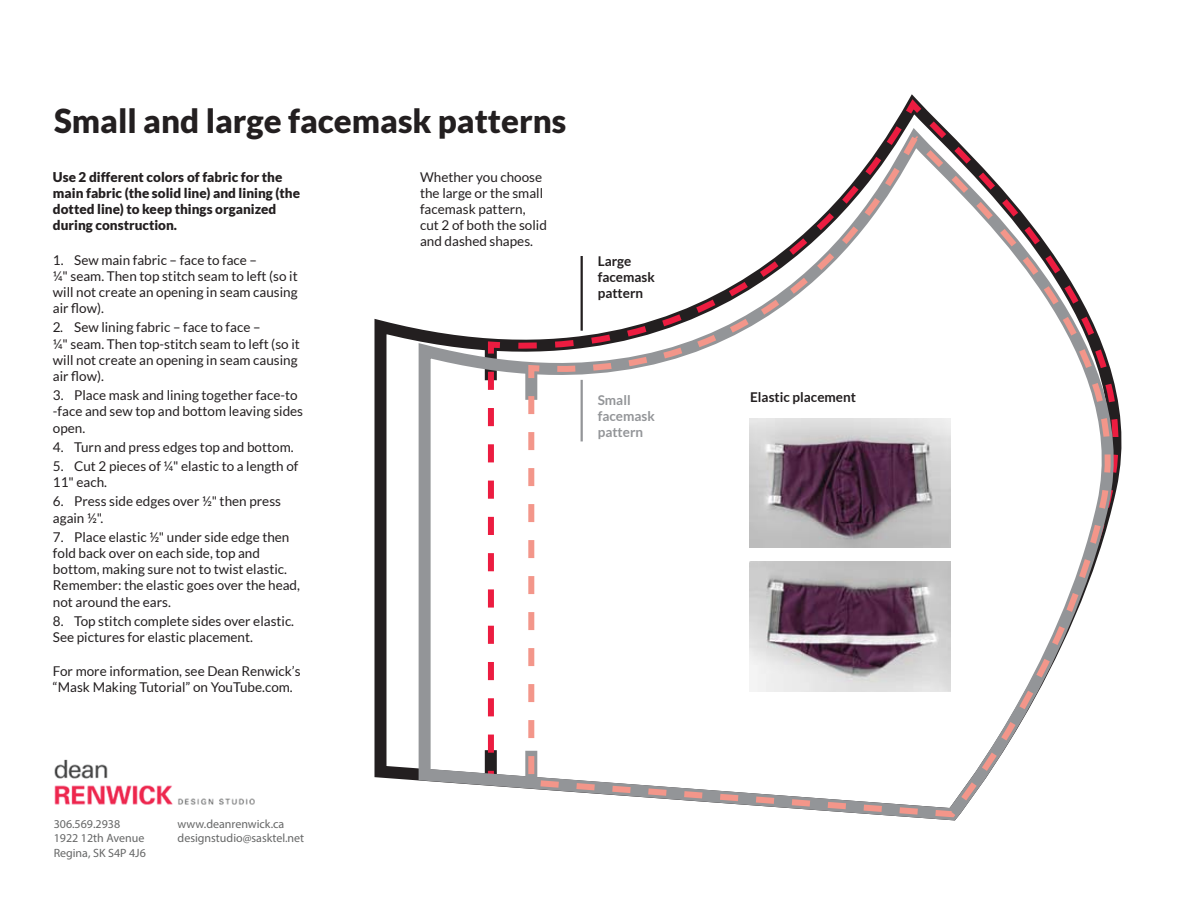
<style>
.page{position:relative;width:1188px;height:918px;background:#fff}
.page>*{position:absolute;margin:0;border:0;box-sizing:border-box;transform-origin:0 0}
.t1{font:900 33px "Lato";color:#231f20}
.t2{font:13.5px/16.2px "Lato";color:#231f20}
.t3{font:900 13.5px/16.2px "Lato";color:#231f20}
.t4{font:700 13.5px/16.2px "Lato";color:#231f20}
.t5{font:700 13.5px/16.2px "Lato";color:#939598}
.t6{font:12px/14.4px "Myriad Pro";color:#666767}
</style>
<div class="page">
<img style="left:54px;top:759px;width:201px;height:46px">
<svg style="left:374px;top:115px;width:526px;height:665px"></svg>
<svg style="left:900px;top:94px;width:26px;height:24px"></svg>
<svg style="left:410px;top:118px;width:537px;height:671px"></svg>
<svg style="left:525px;top:130px;width:597px;height:691px"></svg>
<hr style="left:581px;top:256px;width:2px;height:75px;background:#231f20">
<hr style="left:581px;top:380px;width:2px;height:61px;background:#939598">
<img style="left:750px;top:418px;width:200px;height:130px">
<img style="left:750px;top:562px;width:200px;height:130px">
<h1 class="t1" style="left:54px;top:101px;width:514px">Small and large facemask patterns</h1>
<p class="t3" style="left:53px;top:168px;width:249px">Use 2 different colors of fabric for the main fabric (the solid line) and lining (the dotted line) to keep things organized during construction.</p>
<p class="t2" style="left:53px;top:252px;width:246px">1. Sew main fabric – face to face –<br>¼" seam. Then top stitch seam to left (so it will not create an opening in seam causing air flow).</p>
<p class="t2" style="left:53px;top:319px;width:248px">2. Sew lining fabric – face to face –<br>¼" seam. Then top-stitch seam to left (so it will not create an opening in seam causing air flow).</p>
<p class="t2" style="left:53px;top:387px;width:252px">3. Place mask and lining together face-to -face and sew top and bottom leaving sides open.</p>
<p class="t2" style="left:53px;top:439px;width:242px">4. Turn and press edges top and bottom.</p>
<p class="t2" style="left:53px;top:458px;width:247px">5. Cut 2 pieces of ¼" elastic to a length of<br>11" each.</p>
<p class="t2" style="left:53px;top:493px;width:230px">6. Press side edges over ½" then press again ½".</p>
<p class="t2" style="left:53px;top:529px;width:249px">7. Place elastic ½" under side edge then fold back over on each side, top and bottom, making sure not to twist elastic.<br>Remember: the elastic goes over the head, not around the ears.</p>
<p class="t2" style="left:53px;top:613px;width:243px">8. Top stitch complete sides over elastic.<br>See pictures for elastic placement.</p>
<p class="t2" style="left:53px;top:663px;width:249px">For more information, see Dean Renwick’s “Mask Making Tutorial” on YouTube.com.</p>
<p class="t2" style="left:420px;top:169px;width:128px">Whether you choose the large or the small facemask pattern, cut 2 of both the solid and dashed shapes.</p>
<p class="t4" style="left:598px;top:253px;width:59px">Large facemask pattern</p>
<p class="t5" style="left:598px;top:392px;width:59px">Small facemask pattern</p>
<p class="t4" style="left:750px;top:389px;width:107px">Elastic placement</p>
<p class="t6" style="left:54px;top:816px;width:94px">306.569.2938<br>1922 12th Avenue<br>Regina, SK S4P 4J6</p>
<p class="t6" style="left:178px;top:816px;width:128px">www.deanrenwick.ca designstudio@sasktel.net</p>
</div>
